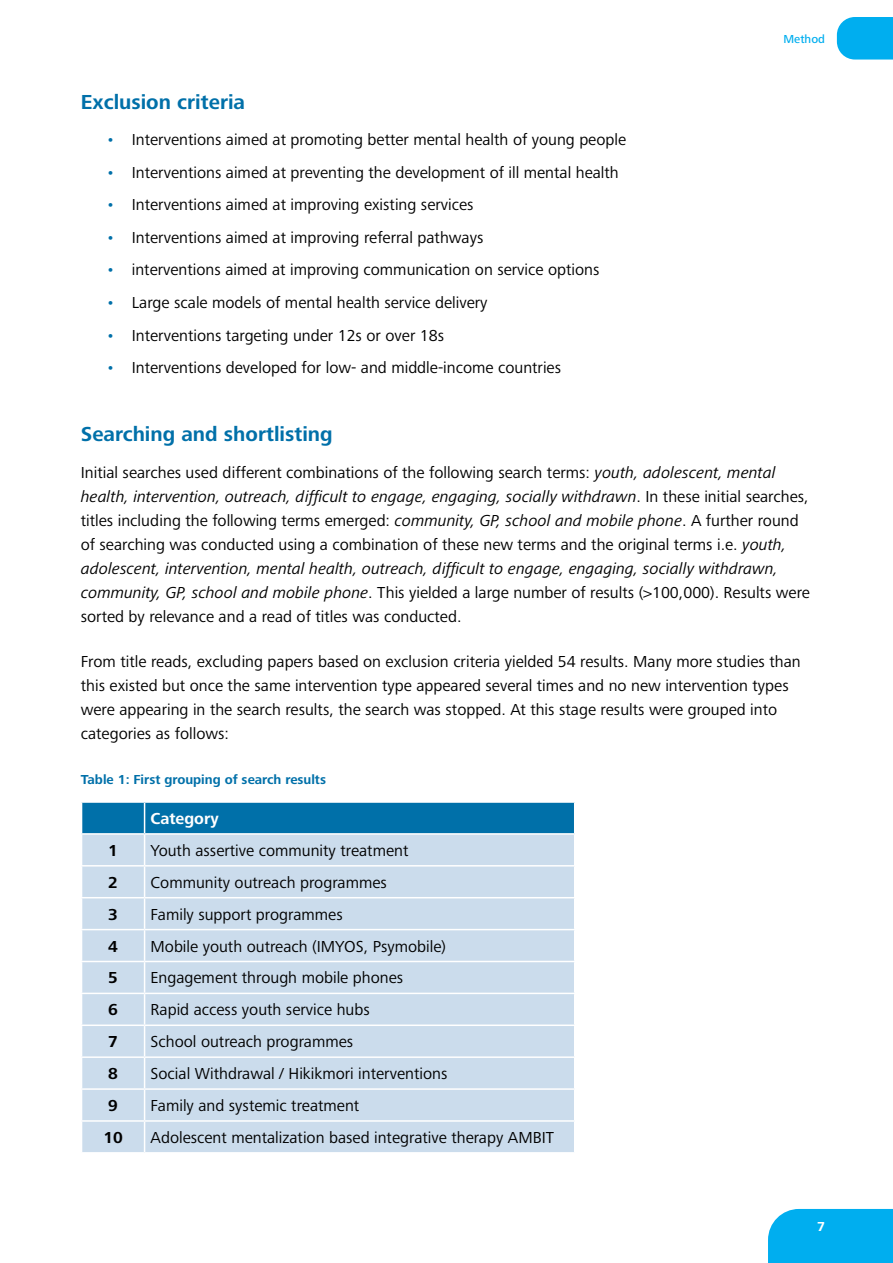
<style>
.page{position:relative;width:893px;height:1263px;background:#fff}
.page>*{position:absolute;margin:0;border:0;box-sizing:border-box;transform-origin:0 0}
.t1{font:700 21px "Frutiger Next Pro";color:#0070a9}
.t2{font:16.5px/24px "Frutiger Next Pro";color:#000}
.t3{font:700 16.5px "Frutiger Next Pro";color:#000}
.t4{font:700 16.5px "Frutiger Next Pro";color:#fff}
.t5{font:700 13.5px "Frutiger Next Pro";color:#0070a9}
.t6{font:700 13.5px "Frutiger Next Pro";color:#fff}
.t7{font:500 12px "Frutiger Next Pro";color:#00aeef}
.s1{color:#0070a9}
.s2{font-style:italic}
</style>
<div class="page">
<div style="left:768px;top:1209px;width:125px;height:54px;background:#00aeef"></div>
<svg style="left:837px;top:17px;width:56px;height:43px;background:#11b3f0"></svg>
<div style="left:82px;top:803px;width:492px;height:30px;background:#0070a9"></div>
<div style="left:82px;top:835px;width:492px;height:317px;background:#cbdcec"></div>
<hr style="left:144px;top:803px;width:1px;height:30px;background:#fff">
<hr style="left:144px;top:835px;width:1px;height:30px;background:#fff">
<hr style="left:81px;top:865px;width:64px;height:1px;background:#fff">
<hr style="left:145px;top:865px;width:430px;height:1px;background:#fff">
<hr style="left:144px;top:866px;width:1px;height:31px;background:#fff">
<hr style="left:81px;top:897px;width:64px;height:1px;background:#fff">
<hr style="left:145px;top:897px;width:430px;height:1px;background:#fff">
<hr style="left:144px;top:898px;width:1px;height:31px;background:#fff">
<hr style="left:81px;top:929px;width:64px;height:1px;background:#fff">
<hr style="left:145px;top:929px;width:430px;height:1px;background:#fff">
<hr style="left:144px;top:930px;width:1px;height:31px;background:#fff">
<hr style="left:81px;top:961px;width:64px;height:1px;background:#fff">
<hr style="left:145px;top:961px;width:430px;height:1px;background:#fff">
<hr style="left:144px;top:962px;width:1px;height:31px;background:#fff">
<hr style="left:81px;top:993px;width:64px;height:1px;background:#fff">
<hr style="left:145px;top:993px;width:430px;height:1px;background:#fff">
<hr style="left:144px;top:994px;width:1px;height:30px;background:#fff">
<hr style="left:81px;top:1024px;width:64px;height:2px;background:#fff">
<hr style="left:145px;top:1024px;width:430px;height:2px;background:#fff">
<hr style="left:144px;top:1026px;width:1px;height:30px;background:#fff">
<hr style="left:81px;top:1056px;width:64px;height:2px;background:#fff">
<hr style="left:145px;top:1056px;width:430px;height:2px;background:#fff">
<hr style="left:144px;top:1058px;width:1px;height:30px;background:#fff">
<hr style="left:81px;top:1088px;width:64px;height:2px;background:#fff">
<hr style="left:145px;top:1088px;width:430px;height:2px;background:#fff">
<hr style="left:144px;top:1090px;width:1px;height:30px;background:#fff">
<hr style="left:81px;top:1120px;width:64px;height:2px;background:#fff">
<hr style="left:145px;top:1120px;width:430px;height:2px;background:#fff">
<hr style="left:144px;top:1122px;width:1px;height:30px;background:#fff">
<p class="t1" style="left:81px;top:90px;width:166px">Exclusion criteria</p>
<p class="t2" style="left:106px;top:128px;width:521px"><span class="s1">•</span> Interventions aimed at promoting better mental health of young people</p>
<p class="t2" style="left:106px;top:160px;width:514px"><span class="s1">•</span> Interventions aimed at preventing the development of ill mental health</p>
<p class="t2" style="left:106px;top:193px;width:369px"><span class="s1">•</span> Interventions aimed at improving existing services</p>
<p class="t2" style="left:106px;top:225px;width:379px"><span class="s1">•</span> Interventions aimed at improving referral pathways</p>
<p class="t2" style="left:106px;top:258px;width:495px"><span class="s1">•</span> interventions aimed at improving communication on service options</p>
<p class="t2" style="left:106px;top:290px;width:383px"><span class="s1">•</span> Large scale models of mental health service delivery</p>
<p class="t2" style="left:106px;top:323px;width:339px"><span class="s1">•</span> Interventions targeting under 12s or over 18s</p>
<p class="t2" style="left:106px;top:355px;width:456px"><span class="s1">•</span> Interventions developed for low- and middle-income countries</p>
<p class="t7" style="left:783px;top:33px;width:43px">Method</p>
<p class="t1" style="left:81px;top:422px;width:253px">Searching and shortlisting</p>
<p class="t2" style="left:81px;top:460px;width:731px">Initial searches used different combinations of the following search terms: <span class="s2">youth, adolescent, mental health, intervention, outreach, difficult to engage, engaging, socially withdrawn</span>. In these initial searches, titles including the following terms emerged: <span class="s2">community, GP, school and mobile phone</span>. A further round of searching was conducted using a combination of these new terms and the original terms i.e. <span class="s2">youth, adolescent, intervention, mental health, outreach, difficult to engage, engaging, socially withdrawn, community, GP, school and mobile phone</span>. This yielded a large number of results (&gt;100,000). Results were sorted by relevance and a read of titles was conducted.</p>
<p class="t2" style="left:81px;top:650px;width:721px">From title reads, excluding papers based on exclusion criteria yielded 54 results. Many more studies than this existed but once the same intervention type appeared several times and no new intervention types were appearing in the search results, the search was stopped. At this stage results were grouped into categories as follows:</p>
<p class="t5" style="left:81px;top:772px;width:247px">Table 1: First grouping of search results</p>
<p class="t4" style="left:151px;top:809px;width:70px">Category</p>
<p class="t3" style="left:108px;top:841px;width:11px">1</p>
<p class="t2" style="left:151px;top:838px;width:259px">Youth assertive community treatment</p>
<p class="t3" style="left:108px;top:873px;width:11px">2</p>
<p class="t2" style="left:151px;top:870px;width:238px">Community outreach programmes</p>
<p class="t3" style="left:108px;top:905px;width:11px">3</p>
<p class="t2" style="left:151px;top:902px;width:194px">Family support programmes</p>
<p class="t3" style="left:108px;top:936px;width:11px">4</p>
<p class="t2" style="left:151px;top:934px;width:297px">Mobile youth outreach (IMYOS, Psymobile)</p>
<p class="t3" style="left:108px;top:968px;width:11px">5</p>
<p class="t2" style="left:151px;top:966px;width:254px">Engagement through mobile phones</p>
<p class="t3" style="left:108px;top:1000px;width:11px">6</p>
<p class="t2" style="left:151px;top:998px;width:221px">Rapid access youth service hubs</p>
<p class="t3" style="left:108px;top:1032px;width:11px">7</p>
<p class="t2" style="left:151px;top:1030px;width:204px">School outreach programmes</p>
<p class="t3" style="left:108px;top:1064px;width:11px">8</p>
<p class="t2" style="left:151px;top:1061px;width:298px">Social Withdrawal / Hikikmori interventions</p>
<p class="t3" style="left:108px;top:1096px;width:11px">9</p>
<p class="t2" style="left:151px;top:1093px;width:210px">Family and systemic treatment</p>
<p class="t3" style="left:103px;top:1128px;width:21px">10</p>
<p class="t2" style="left:151px;top:1125px;width:405px">Adolescent mentalization based integrative therapy AMBIT</p>
<p class="t6" style="left:817px;top:1218px;width:9px">7</p>
</div>
